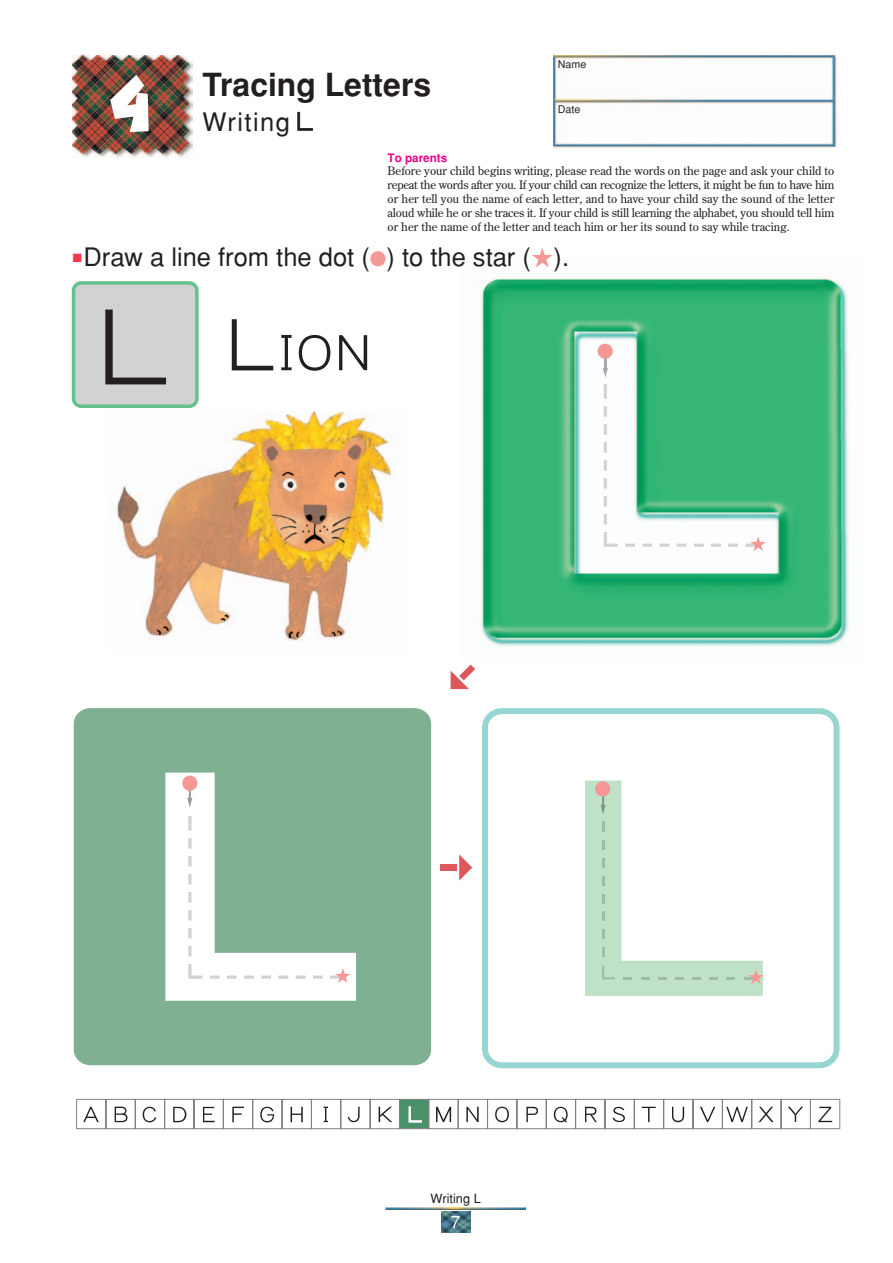
<style>
.page{position:relative;width:893px;height:1263px;background:#fff}
.page>*{position:absolute;margin:0;border:0;box-sizing:border-box;transform-origin:0 0}
.t1{font:79.8px "Boink Plain";color:#fff}
.t2{font:700 31.95px "Helvetica";color:#231f20}
.t3{font:25.5px "Helvetica";color:#231f20}
.t4{font:25.5px "Helvetica";letter-spacing:.055em;color:#231f20}
.t5{font:16.95px "Helvetica";color:#fff}
.t6{font:12.75px "Helvetica";color:#231f20}
.t7{font:11.7px/13.8px "Century Old Style";color:#231f20;text-align:justify}
.t8{font:700 11.7px "Helvetica";color:#ed028c}
.t9{font:10.65px "Helvetica";color:#231f20}
.s1{font-family:"Double Digits Round";font-weight:400;font-size:35.1px;color:#fff}
.s2{font-family:"Kumon Alphabet";font-size:29.7px}
.s3{color:#ee3d49}
.s4{color:#f59795}
</style>
<div class="page">
<img style="left:480px;top:277px;width:369px;height:370px">
<img style="left:116px;top:411px;width:277px;height:230px">
<div style="left:72px;top:281px;width:127px;height:127px;background:#d1d2d4;border:3px solid #65c18b;border-radius:8px"></div>
<div style="left:74px;top:708px;width:357px;height:357px;background:#80b092;border-radius:16px"></div>
<div style="left:440px;top:864px;width:17px;height:7px;background:#dc585c"></div>
<svg style="left:459px;top:854px;width:13px;height:27px"></svg>
<div style="left:482px;top:708px;width:357px;height:360px;border:6px solid #96d5d2;border-radius:17px"></div>
<svg style="left:450px;top:665px;width:25px;height:24px"></svg>
<div style="left:399px;top:1099px;width:30px;height:30px;background:#489169;border:1px solid #808285"></div>
<svg style="left:105px;top:310px;width:61px;height:74px"></svg>
<svg style="left:232px;top:319px;width:41px;height:51px"></svg>
<svg style="left:281px;top:335px;width:10px;height:35px"></svg>
<svg style="left:299px;top:335px;width:31px;height:36px"></svg>
<svg style="left:339px;top:335px;width:28px;height:35px"></svg>
<svg style="left:585px;top:781px;width:178px;height:215px"></svg>
<div style="left:595px;top:781px;width:15px;height:15px;background:#f59795;border-radius:50%"></div>
<svg style="left:76px;top:1099px;width:324px;height:30px"></svg>
<svg style="left:408px;top:1106px;width:14px;height:17px"></svg>
<svg style="left:428px;top:1099px;width:412px;height:30px"></svg>
<svg style="left:728px;top:544px;width:9px;height:2px"></svg>
<svg style="left:711px;top:544px;width:9px;height:2px"></svg>
<svg style="left:694px;top:544px;width:9px;height:2px"></svg>
<svg style="left:677px;top:544px;width:9px;height:2px"></svg>
<svg style="left:660px;top:544px;width:8px;height:2px"></svg>
<svg style="left:643px;top:544px;width:8px;height:2px"></svg>
<svg style="left:625px;top:544px;width:9px;height:2px"></svg>
<svg style="left:603px;top:532px;width:15px;height:15px"></svg>
<svg style="left:604px;top:515px;width:2px;height:9px"></svg>
<svg style="left:604px;top:497px;width:2px;height:9px"></svg>
<svg style="left:604px;top:479px;width:2px;height:9px"></svg>
<svg style="left:604px;top:461px;width:2px;height:9px"></svg>
<svg style="left:604px;top:443px;width:2px;height:9px"></svg>
<svg style="left:604px;top:425px;width:2px;height:9px"></svg>
<svg style="left:604px;top:407px;width:2px;height:9px"></svg>
<svg style="left:604px;top:384px;width:2px;height:14px"></svg>
<svg style="left:746px;top:536px;width:20px;height:15px"></svg>
<svg style="left:165px;top:773px;width:191px;height:228px"></svg>
<svg style="left:602px;top:359px;width:6px;height:19px"></svg>
<div style="left:597px;top:344px;width:15px;height:15px;background:#f59795;border-radius:50%"></div>
<div style="left:182px;top:776px;width:15px;height:15px;background:#f59795;border-radius:50%"></div>
<img style="left:385px;top:1208px;width:140px;height:2px">
<img style="left:442px;top:1212px;width:28px;height:21px">
<img style="left:553px;top:55px;width:284px;height:93px">
<img style="left:73px;top:55px;width:119px;height:102px">
<h1 class="t1" style="left:108px;top:56px;width:47px">4</h1>
<h2 class="t2" style="left:202px;top:73px;width:266px">Tracing Letters <span class="s1">1</span></h2>
<h3 class="t4" style="left:202px;top:112px;width:113px">Writing <span class="s2">L</span></h3>
<p class="t9" style="left:558px;top:60px;width:30px">Name</p>
<p class="t9" style="left:558px;top:105px;width:24px">Date</p>
<p class="t8" style="left:387px;top:153px;width:61px">To parents</p>
<p class="t7" style="left:387px;top:165px;width:448px">Before your child begins writing, please read the words on the page and ask your child to repeat the words after you. If your child can recognize the letters, it might be fun to have him or her tell you the name of each letter, and to have your child say the sound of the letter aloud while he or she traces it. If your child is still learning the alphabet, you should tell him or her the name of the letter and teach him or her its sound to say while tracing.</p>
<h3 class="t3" style="left:73px;top:247px;width:498px"><span class="s3">■</span>Draw a line from the dot (<span class="s4">●</span>) to the star (<span class="s4">★</span>).</h3>
<p class="t6" style="left:430px;top:1194px;width:52px">Writing L</p>
<h3 class="t5" style="left:451px;top:1215px;width:11px">7</h3>
</div>
